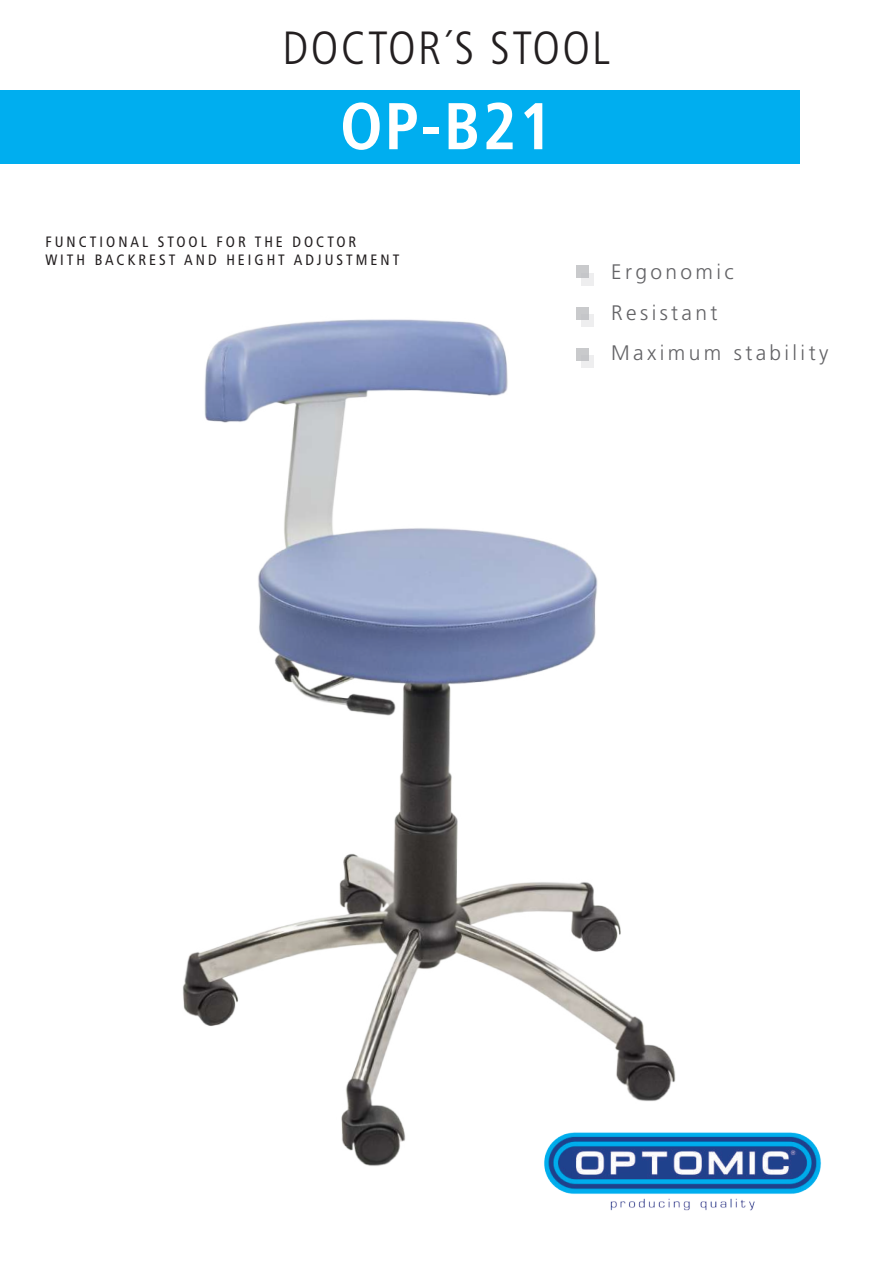
<style>
.page{position:relative;width:893px;height:1263px;background:#fff}
.page>*{position:absolute;margin:0;border:0;box-sizing:border-box;transform-origin:0 0}
.t1{font:700 condensed 66px "Frutiger LT Std";color:#fff}
.t2{font:300 condensed 46.5px "Frutiger LT Std";letter-spacing:.05em;color:#231f20}
.t3{font:300 21px/40.5px "Frutiger LT Std";letter-spacing:.16em;color:#636366}
.t4{font:condensed 15px/18px "Frutiger LT Std";letter-spacing:.2em;color:#231f20}
</style>
<div class="page">
<div style="left:0;top:90px;width:799px;height:74px;background:#00aeef"></div>
<img style="left:547px;top:1132px;width:275px;height:79px">
<div style="left:576px;top:266px;width:13px;height:12px;background:#c9cacc"></div>
<svg style="left:581px;top:273px;width:13px;height:13px"></svg>
<img style="left:183px;top:307px;width:523px;height:870px">
<h2 class="t2" style="left:283px;top:21px;width:329px">DOCTOR´S STOOL</h2>
<h1 class="t1" style="left:340px;top:87px;width:215px">OP-B21</h1>
<p class="t4" style="left:45px;top:233px;width:355px">FUNCTIONAL STOOL FOR THE DOCTOR<br>WITH BACKREST AND HEIGHT ADJUSTMENT</p>
<h3 class="t3" style="left:611px;top:252px;width:219px">Ergonomic<br>Resistant<br>Maximum stability</h3>
</div>
